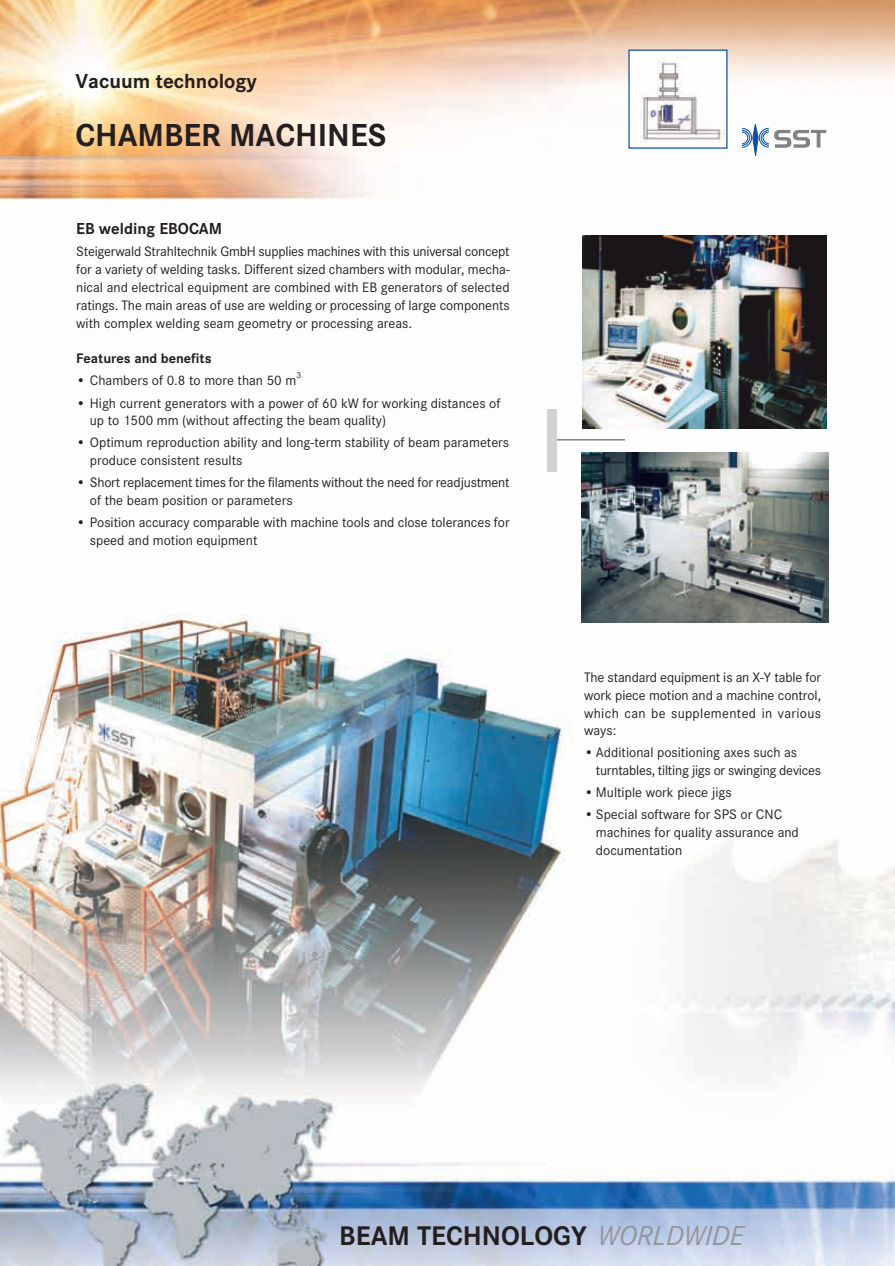
<style>
.page{position:relative;width:895px;height:1266px;background:#fff}
.page>*{position:absolute;margin:0;border:0;box-sizing:border-box;transform-origin:0 0}
.t1{font:700 33px "Corporate S";color:#231f20}
.t2{font:700 27.9px "Corporate S";color:#231f20}
.t3{font:700 21px "Corporate S";color:#231f20}
.t4{font:700 16.5px "Corporate S";color:#231f20}
.t5{font:14.25px/17.9px "Corporate S";color:#231f20}
.t6{font:700 14.25px "Corporate S";color:#231f20}
.t7{font:9px "Corporate S";color:#231f20}
.s1{font-weight:400;font-style:italic;font-size:28.5px;color:#939598}
</style>
<div class="page">
<img style="left:0;top:0;width:895px;height:1265px">
<img style="left:582px;top:236px;width:244px;height:192px">
<hr style="left:555px;top:439px;width:70px;height:1px;background:#808285">
<div style="left:548px;top:408px;width:9px;height:63px;background:#d1d2d4"></div>
<div style="left:628px;top:50px;width:99px;height:99px;background:#fff"></div>
<img style="left:639px;top:58px;width:85px;height:85px">
<img style="left:581px;top:452px;width:247px;height:170px">
<svg style="left:742px;top:124px;width:84px;height:32px"></svg>
<h3 class="t3" style="left:75px;top:73px;width:183px">Vacuum technology</h3>
<h1 class="t1" style="left:75px;top:122px;width:312px">CHAMBER MACHINES</h1>
<p class="t4" style="left:76px;top:222px;width:147px">EB welding EBOCAM</p>
<p class="t5" style="left:76px;top:244px;width:435px;text-align:justify">Steigerwald Strahltechnik GmbH supplies machines with this universal concept for a variety of welding tasks. Different sized chambers with modular, mecha&shy;nical and electrical equipment are combined with EB generators of selected ratings. The main areas of use are welding or processing of large components with complex welding seam geometry or processing areas.</p>
<p class="t6" style="left:76px;top:353px;width:137px">Features and benefits</p>
<p class="t5" style="left:76px;top:373px;width:222px">• Chambers of 0.8 to more than 50 m</p>
<p class="t7" style="left:296px;top:372px;width:6px">3</p>
<p class="t5" style="left:90px;top:395px;width:412px;text-indent:-14px">• High current generators with a power of 60 kW for working distances of up to 1500 mm (without affecting the beam quality)</p>
<p class="t5" style="left:90px;top:434px;width:421px;text-indent:-14px">• Optimum reproduction ability and long-term stability of beam parameters produce consistent results</p>
<p class="t5" style="left:90px;top:474px;width:421px;text-indent:-14px">• Short replacement times for the filaments without the need for readjustment of the beam position or parameters</p>
<p class="t5" style="left:90px;top:514px;width:421px;text-indent:-14px">• Position accuracy comparable with machine tools and close tolerances for speed and motion equipment</p>
<p class="t5" style="left:584px;top:669px;width:238px;text-align:justify">The standard equipment is an X-Y table for work piece motion and a machine control, which can be supplemented in various ways:</p>
<p class="t5" style="left:596px;top:744px;width:227px;text-indent:-12px">• Additional positioning axes such as turntables, tilting jigs or swinging devices</p>
<p class="t5" style="left:584px;top:784px;width:149px">• Multiple work piece jigs</p>
<p class="t5" style="left:596px;top:806px;width:204px;text-indent:-12px">• Special software for SPS or CNC machines for quality assurance and documentation</p>
<h2 class="t2" style="left:339px;top:1225px;width:406px">BEAM TECHNOLOGY <span class="s1">WORLDWIDE</span></h2>
</div>
